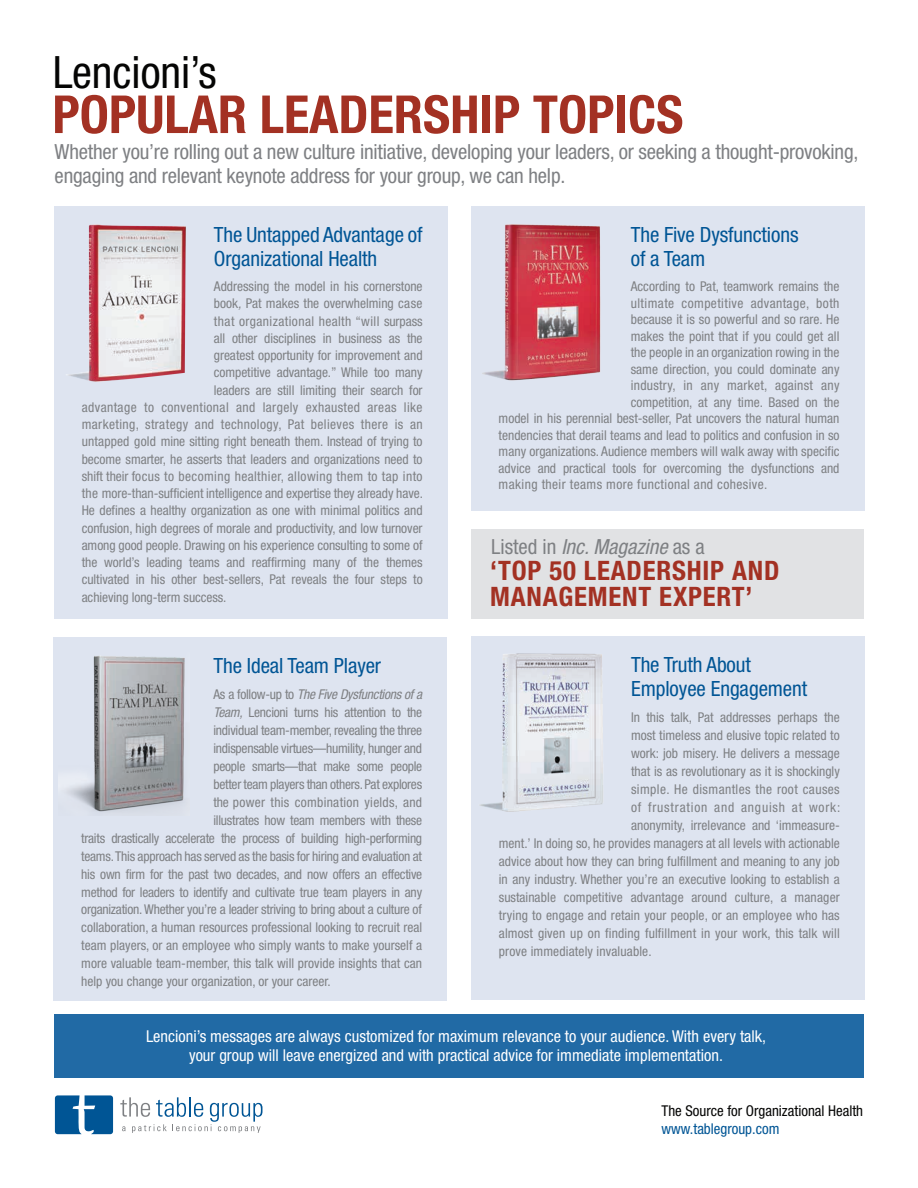
<style>
.page{position:relative;width:918px;height:1188px;background:#fff}
.page>*{position:absolute;margin:0;border:0;box-sizing:border-box;transform-origin:0 0}
.t1{font:700 condensed 52.5px "Helvetica Neue";color:#a33123}
.t2{font:condensed 44.7px "Helvetica Neue";color:#050504}
.t3{font:700 condensed 26.85px/25.5px "Helvetica Neue";letter-spacing:.03em;color:#a33123}
.t4{font:condensed 21px/24px "Helvetica Neue";letter-spacing:-.005em;color:#005595}
.t5{font:condensed 20.85px/23.9px "Helvetica Neue";letter-spacing:-.01em;color:#7e8083}
.t6{font:italic condensed 20.85px "Helvetica Neue";color:#7e8083}
.t7{font:condensed 16.35px/19.4px "Helvetica Neue";color:#fff;text-align:center}
.t8{font:condensed 14.85px "Helvetica Neue";color:#050504}
.t9{font:condensed 14.85px "Helvetica Neue";color:#005595}
.t10{font:condensed 13.5px "Helvetica Neue";color:#7e8083}
.t11{font:condensed 13.5px "Helvetica Neue";letter-spacing:-.02em;color:#7e8083}
.t12{font:condensed 13.5px "Helvetica Neue";letter-spacing:.03em;color:#7e8083}
.t13{font:condensed 13.5px "Helvetica Neue";letter-spacing:.02em;color:#7e8083}
.t14{font:italic condensed 13.5px "Helvetica Neue";letter-spacing:-.02em;color:#7e8083}
.t15{font:condensed 13.5px "Helvetica Neue";letter-spacing:.06em;color:#7e8083}
.s1{font-style:italic}
.s2{font-style:normal}
</style>
<div class="page">
<svg style="left:120px;top:1097px;width:142px;height:36px"></svg>
<svg style="left:55px;top:1095px;width:58px;height:39px;background:#256da4"></svg>
<div style="left:54px;top:1015px;width:810px;height:63px;background:#216aa5"></div>
<div style="left:54px;top:206px;width:393px;height:413px;background:#dee4f0"></div>
<div style="left:471px;top:529px;width:393px;height:89px;background:#e1e2e4"></div>
<img style="left:66px;top:224px;width:120px;height:158px">
<div style="left:471px;top:206px;width:393px;height:305px;background:#dee4f0"></div>
<img style="left:482px;top:224px;width:119px;height:157px">
<div style="left:471px;top:636px;width:394px;height:363px;background:#dee4f0"></div>
<img style="left:480px;top:653px;width:123px;height:159px">
<div style="left:54px;top:637px;width:393px;height:363px;background:#dee4f0"></div>
<img style="left:58px;top:656px;width:127px;height:157px">
<h2 class="t2" style="left:52px;top:46px;width:166px">Lencioni’s</h2>
<h1 class="t1" style="left:52px;top:83px;width:632px">POPULAR LEADERSHIP TOPICS</h1>
<h3 class="t5" style="left:55px;top:140px;width:805px">Whether you’re rolling out a new culture initiative, developing your leaders, or seeking a thought-provoking, engaging and relevant keynote address for your group, we can help.</h3>
<h3 class="t4" style="left:214px;top:223px;width:210px">The Untapped Advantage of<br>Organizational Health</h3>
<p class="t10" style="left:214px;top:279px;width:210px">Addressing the model in his cornerstone</p>
<p class="t10" style="left:214px;top:296px;width:210px">book<span class="s1">,</span> Pat makes the overwhelming case</p>
<p class="t12" style="left:214px;top:313px;width:210px">that organizational health “will surpass</p>
<p class="t10" style="left:214px;top:330px;width:210px">all other disciplines in business as the</p>
<p class="t10" style="left:214px;top:348px;width:210px">greatest opportunity for improvement and</p>
<p class="t10" style="left:214px;top:365px;width:210px">competitive advantage.” While too many</p>
<p class="t10" style="left:214px;top:382px;width:210px">leaders are still limiting their search for</p>
<p class="t12" style="left:82px;top:399px;width:342px">advantage to conventional and largely exhausted areas like</p>
<p class="t12" style="left:82px;top:417px;width:342px">marketing, strategy and technology, Pat believes there is an</p>
<p class="t10" style="left:82px;top:434px;width:342px">untapped gold mine sitting right beneath them. Instead of trying to</p>
<p class="t10" style="left:82px;top:451px;width:342px">become smarter, he asserts that leaders and organizations need to</p>
<p class="t12" style="left:82px;top:468px;width:342px">shift their focus to becoming healthier, allowing them to tap into</p>
<p class="t10" style="left:82px;top:486px;width:343px">the more-than-sufficient intelligence and expertise they already have.</p>
<p class="t10" style="left:82px;top:503px;width:342px">He defines a healthy organization as one with minimal politics and</p>
<p class="t10" style="left:82px;top:520px;width:342px">confusion, high degrees of morale and productivity, and low turnover</p>
<p class="t10" style="left:82px;top:537px;width:342px">among good people. Drawing on his experience consulting to some of</p>
<p class="t10" style="left:82px;top:555px;width:342px">the world’s leading teams and reaffirming many of the themes</p>
<p class="t10" style="left:82px;top:572px;width:342px">cultivated in his other best-sellers, Pat reveals the four steps to</p>
<p class="t10" style="left:82px;top:589px;width:146px">achieving long-term success.</p>
<h3 class="t4" style="left:214px;top:653px;width:169px">The Ideal Team Player</h3>
<p class="t14" style="left:214px;top:686px;width:210px"><span class="s2">As a follow-up to</span> The Five Dysfunctions of a</p>
<p class="t11" style="left:214px;top:704px;width:210px"><span class="s1">Team,</span> Lencioni turns his attention to the</p>
<p class="t11" style="left:214px;top:722px;width:210px">individual team-member, revealing the three</p>
<p class="t11" style="left:214px;top:740px;width:210px">indispensable virtues—humility, hunger and</p>
<p class="t11" style="left:214px;top:758px;width:210px">people smarts—that make some people</p>
<p class="t11" style="left:214px;top:776px;width:210px">better team players than others. Pat explores</p>
<p class="t13" style="left:214px;top:794px;width:210px">the power this combination yields, and</p>
<p class="t11" style="left:214px;top:812px;width:210px">illustrates how team members with these</p>
<p class="t11" style="left:81px;top:830px;width:342px">traits drastically accelerate the process of building high-performing</p>
<p class="t11" style="left:81px;top:848px;width:342px">teams. This approach has served as the basis for hiring and evaluation at</p>
<p class="t11" style="left:81px;top:866px;width:342px">his own firm for the past two decades, and now offers an effective</p>
<p class="t11" style="left:81px;top:884px;width:342px">method for leaders to identify and cultivate true team players in any</p>
<p class="t11" style="left:81px;top:902px;width:342px">organization. Whether you’re a leader striving to bring about a culture of</p>
<p class="t10" style="left:81px;top:920px;width:342px">collaboration, a human resources professional looking to recruit real</p>
<p class="t10" style="left:81px;top:938px;width:342px">team players, or an employee who simply wants to make yourself a</p>
<p class="t10" style="left:81px;top:956px;width:342px">more valuable team-member, this talk will provide insights that can</p>
<p class="t10" style="left:81px;top:974px;width:251px">help you change your organization, or your career.</p>
<h3 class="t4" style="left:631px;top:223px;width:169px">The Five Dysfunctions of a Team</h3>
<p class="t10" style="left:631px;top:279px;width:210px">According to Pat, teamwork remains the</p>
<p class="t12" style="left:631px;top:295px;width:210px">ultimate competitive advantage, both</p>
<p class="t10" style="left:631px;top:312px;width:210px">because it is so powerful and so rare. He</p>
<p class="t10" style="left:631px;top:328px;width:210px">makes the point that if you could get all</p>
<p class="t10" style="left:631px;top:345px;width:210px">the people in an organization rowing in the</p>
<p class="t10" style="left:631px;top:361px;width:210px">same direction, you could dominate any</p>
<p class="t13" style="left:631px;top:378px;width:210px">industry, in any market, against any</p>
<p class="t10" style="left:631px;top:394px;width:210px">competition, at any time. Based on the</p>
<p class="t10" style="left:499px;top:411px;width:342px">model in his perennial best-seller, Pat uncovers the natural human</p>
<p class="t10" style="left:499px;top:427px;width:342px">tendencies that derail teams and lead to politics and confusion in so</p>
<p class="t10" style="left:499px;top:444px;width:342px">many organizations. Audience members will walk away with specific</p>
<p class="t10" style="left:499px;top:460px;width:342px">advice and practical tools for overcoming the dysfunctions and</p>
<p class="t12" style="left:499px;top:477px;width:270px">making their teams more functional and cohesive.</p>
<h3 class="t6" style="left:491px;top:535px;width:215px"><span class="s2">Listed in</span> Inc. Magazine <span class="s2">as a</span></h3>
<h3 class="t3" style="left:490px;top:557px;width:291px">‘TOP 50 LEADERSHIP AND<br>MANAGEMENT EXPERT’</h3>
<h3 class="t4" style="left:631px;top:653px;width:178px">The Truth About<br>Employee Engagement</h3>
<p class="t10" style="left:631px;top:709px;width:210px">In this talk, Pat addresses perhaps the</p>
<p class="t10" style="left:631px;top:727px;width:210px">most timeless and elusive topic related to</p>
<p class="t10" style="left:631px;top:745px;width:210px">work: job misery. He delivers a message</p>
<p class="t10" style="left:631px;top:763px;width:210px">that is as revolutionary as it is shockingly</p>
<p class="t12" style="left:631px;top:781px;width:210px">simple. He dismantles the root causes</p>
<p class="t15" style="left:631px;top:799px;width:211px">of frustration and anguish at work:</p>
<p class="t10" style="left:631px;top:817px;width:210px">anonymity, irrelevance and ‘immeasure-</p>
<p class="t10" style="left:499px;top:835px;width:342px">ment.’ In doing so, he provides managers at all levels with actionable</p>
<p class="t10" style="left:499px;top:853px;width:342px">advice about how they can bring fulfillment and meaning to any job</p>
<p class="t10" style="left:499px;top:871px;width:342px">in any industry. Whether you’re an executive looking to establish a</p>
<p class="t10" style="left:499px;top:889px;width:342px">sustainable competitive advantage around culture, a manager</p>
<p class="t10" style="left:499px;top:907px;width:342px">trying to engage and retain your people, or an employee who has</p>
<p class="t10" style="left:499px;top:925px;width:342px">almost given up on finding fulfillment in your work, this talk will</p>
<p class="t10" style="left:499px;top:943px;width:154px">prove immediately invaluable.</p>
<p class="t7" style="left:146px;top:1026px;width:622px">Lencioni’s messages are always customized for maximum relevance to your audience. With every talk, your group will leave energized and with practical advice for immediate implementation.</p>
<p class="t8" style="left:662px;top:1102px;width:203px">The Source for Organizational Health</p>
<p class="t9" style="left:662px;top:1120px;width:119px">www.tablegroup.com</p>
</div>
